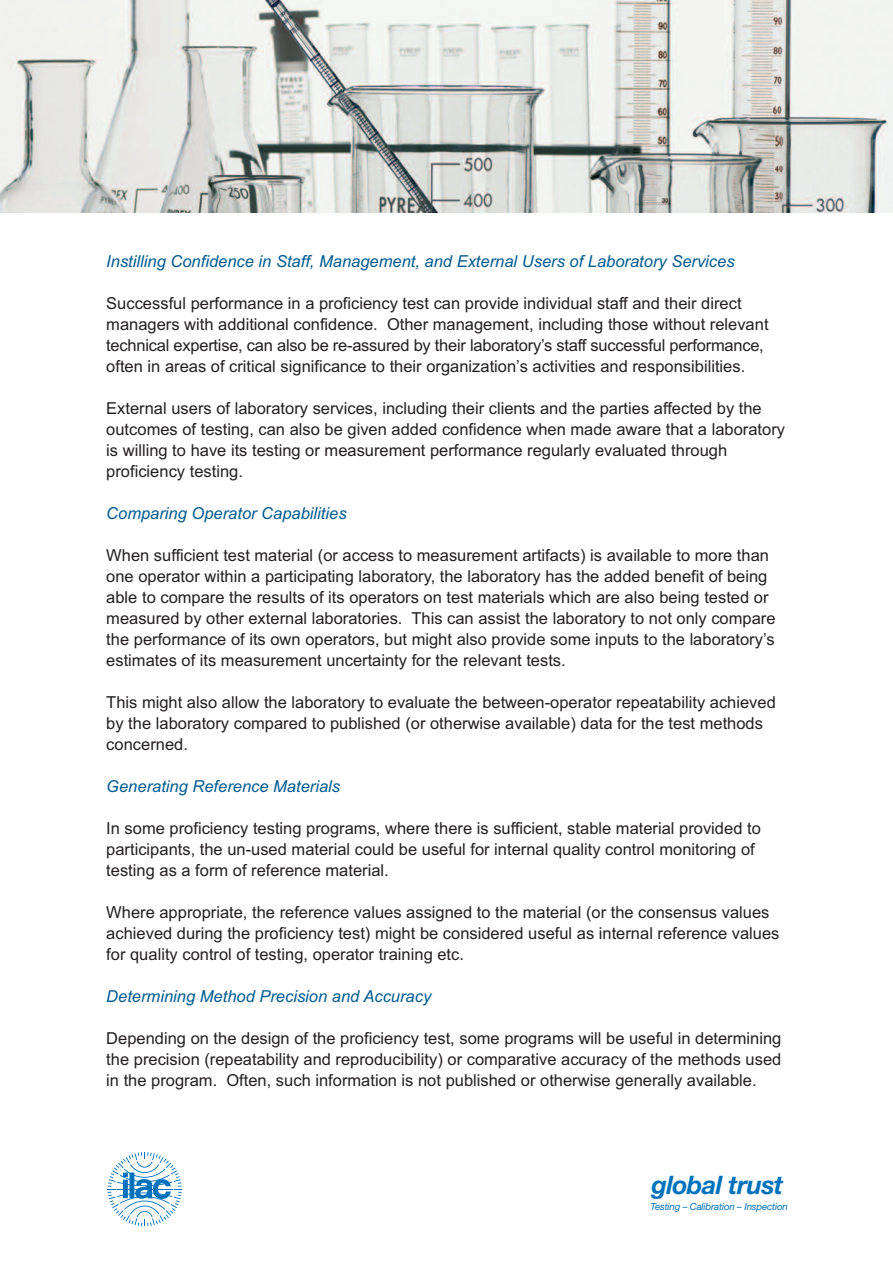
<style>
.page{position:relative;width:893px;height:1263px;background:#fff}
.page>*{position:absolute;margin:0;border:0;box-sizing:border-box;transform-origin:0 0}
.t1{font:italic 700 25.5px "Helvetica Neue";letter-spacing:-.025em;color:#0072bc}
.t2{font:16.5px/21px "Arial";color:#231f20}
.t3{font:italic 16.5px "Arial";color:#005b8f}
.t4{font:italic 9.75px "Helvetica Neue";letter-spacing:-.02em;color:#0072bc}
</style>
<div class="page">
<img style="left:0;top:0;width:893px;height:213px">
<svg style="left:108px;top:1152px;width:74px;height:74px"></svg>
<p class="t3" style="left:106px;top:252px;width:630px">Instilling Confidence in Staff, Management, and External Users of Laboratory Services</p>
<p class="t2" style="left:106px;top:293px;width:664px">Successful performance in a proficiency test can provide individual staff and their direct managers with additional confidence. Other management, including those without relevant technical expertise, can also be re-assured by their laboratory’s staff successful performance, often in areas of critical significance to their organization’s activities and responsibilities.</p>
<p class="t2" style="left:106px;top:398px;width:680px">External users of laboratory services, including their clients and the parties affected by the outcomes of testing, can also be given added confidence when made aware that a laboratory is willing to have its testing or measurement performance regularly evaluated through proficiency testing.</p>
<p class="t3" style="left:106px;top:504px;width:242px">Comparing Operator Capabilities</p>
<p class="t2" style="left:106px;top:545px;width:671px">When sufficient test material (or access to measurement artifacts) is available to more than one operator within a participating laboratory, the laboratory has the added benefit of being able to compare the results of its operators on test materials which are also being tested or measured by other external laboratories. This can assist the laboratory to not only compare the performance of its own operators, but might also provide some inputs to the laboratory’s estimates of its measurement uncertainty for the relevant tests.</p>
<p class="t2" style="left:106px;top:692px;width:671px">This might also allow the laboratory to evaluate the between-operator repeatability achieved by the laboratory compared to published (or otherwise available) data for the test methods concerned.</p>
<p class="t3" style="left:106px;top:777px;width:235px">Generating Reference Materials</p>
<p class="t2" style="left:106px;top:818px;width:656px">In some proficiency testing programs, where there is sufficient, stable material provided to participants, the un-used material could be useful for internal quality control monitoring of testing as a form of reference material.</p>
<p class="t2" style="left:106px;top:902px;width:675px">Where appropriate, the reference values assigned to the material (or the consensus values achieved during the proficiency test) might be considered useful as internal reference values for quality control of testing, operator training etc.</p>
<p class="t3" style="left:106px;top:987px;width:326px">Determining Method Precision and Accuracy</p>
<p class="t2" style="left:106px;top:1028px;width:677px;text-align:justify">Depending on the design of the proficiency test, some programs will be useful in determining the precision (repeatability and reproducibility) or comparative accuracy of the methods used in the program. Often, such information is not published or otherwise generally available.</p>
<h1 class="t1" style="left:651px;top:1175px;width:133px">global trust</h1>
<p class="t4" style="left:651px;top:1203px;width:139px">Testing – Calibration – Inspection</p>
</div>
